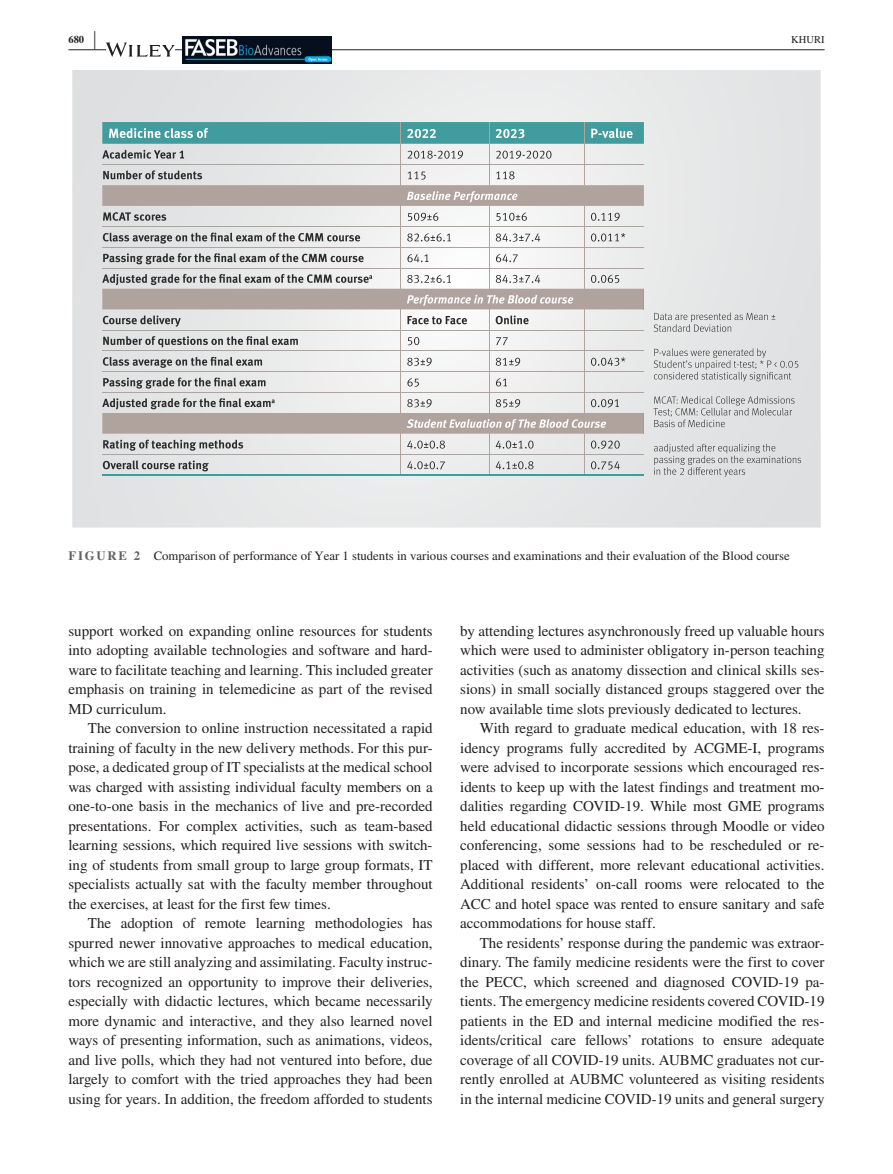
<style>
.page{position:relative;width:893px;height:1174px;background:#fff}
.page>*{position:absolute;margin:0;border:0;box-sizing:border-box;transform-origin:0 0}
.t1{font:700 25.95px "STIX";color:#231f20;scale:.36 1}
.t2{font:15px/19.5px "STIX";color:#231f20;text-align:justify}
.t3{font:12.75px "STIX";color:#231f20}
.t4{font:10.5px "STIX";color:#231f20}
.t5{font:700 10.5px "STIX";color:#231f20}
.s1{font-weight:700;color:#636366}
</style>
<div class="page">
<hr style="left:68px;top:49px;width:756px;height:1px;background:#231f20">
<svg style="left:106px;top:43px;width:69px;height:14px"></svg>
<img style="left:182px;top:36px;width:149px;height:27px">
<div style="left:72px;top:70px;width:749px;height:457px;background:#e4e5e5"></div>
<hr style="left:102px;top:474px;width:299px;height:2px;background:#409c9e">
<hr style="left:401px;top:474px;width:88px;height:2px;background:#409c9e">
<hr style="left:489px;top:474px;width:95px;height:2px;background:#409c9e">
<hr style="left:584px;top:474px;width:60px;height:2px;background:#409c9e">
<svg style="left:102px;top:122px;width:543px;height:352px"></svg>
<svg style="left:654px;top:312px;width:121px;height:20px;background:#cecfd0"></svg>
<svg style="left:654px;top:348px;width:144px;height:33px;background:#cececf"></svg>
<svg style="left:653px;top:396px;width:141px;height:31px;background:#cccdce"></svg>
<svg style="left:654px;top:444px;width:147px;height:33px;background:#cdcecf"></svg>
<p class="t5" style="left:68px;top:33px;width:17px">680</p>
<h1 class="t1" style="left:94px;top:25px;width:7px">|</h1>
<p class="t4" style="left:791px;top:32px;width:35px">KHURI</p>
<p class="t3" style="left:68px;top:546px;width:723px"><span class="s1">FIGURE 2</span> Comparison of performance of Year 1 students in various courses and examinations and their evaluation of the Blood course</p>
<p class="t2" style="left:68px;top:622px;width:366px">support worked on expanding online resources for students into adopting available technologies and software and hard&shy;ware to facilitate teaching and learning. This included greater emphasis on training in telemedicine as part of the revised MD curriculum.</p>
<p class="t2" style="left:68px;top:719px;width:366px;text-indent:20px">The conversion to online instruction necessitated a rapid training of faculty in the new delivery methods. For this pur&shy;pose, a dedicated group of IT specialists at the medical school was charged with assisting individual faculty members on a one-to-one basis in the mechanics of live and pre-recorded presentations. For complex activities, such as team-based learning sessions, which required live sessions with switch&shy;ing of students from small group to large group formats, IT specialists actually sat with the faculty member throughout the exercises, at least for the first few times.</p>
<p class="t2" style="left:68px;top:914px;width:366px;text-indent:20px">The adoption of remote learning methodologies has spurred newer innovative approaches to medical education, which we are still analyzing and assimilating. Faculty instruc&shy;tors recognized an opportunity to improve their deliveries, especially with didactic lectures, which became necessarily more dynamic and interactive, and they also learned novel ways of presenting information, such as animations, videos, and live polls, which they had not ventured into before, due largely to comfort with the tried approaches they had been using for years. In addition, the freedom afforded to students</p>
<p class="t2" style="left:460px;top:622px;width:366px">by attending lectures asynchronously freed up valuable hours which were used to administer obligatory in-person teaching activities (such as anatomy dissection and clinical skills ses&shy;sions) in small socially distanced groups staggered over the now available time slots previously dedicated to lectures.</p>
<p class="t2" style="left:460px;top:719px;width:366px;text-indent:20px">With regard to graduate medical education, with 18 res&shy;idency programs fully accredited by ACGME-I, programs were advised to incorporate sessions which encouraged res&shy;idents to keep up with the latest findings and treatment mo&shy;dalities regarding COVID-19. While most GME programs held educational didactic sessions through Moodle or video conferencing, some sessions had to be rescheduled or re&shy;placed with different, more relevant educational activities.<br>Additional residents’ on-call rooms were relocated to the ACC and hotel space was rented to ensure sanitary and safe accommodations for house staff.</p>
<p class="t2" style="left:460px;top:934px;width:366px;text-indent:19px">The residents’ response during the pandemic was extraor&shy;dinary. The family medicine residents were the first to cover the PECC, which screened and diagnosed COVID-19 pa&shy;tients. The emergency medicine residents covered COVID-19 patients in the ED and internal medicine modified the res&shy;idents/critical care fellows’ rotations to ensure adequate coverage of all COVID-19 units. AUBMC graduates not cur&shy;rently enrolled at AUBMC volunteered as visiting residents in the internal medicine COVID-19 units and general surgery</p>
</div>
